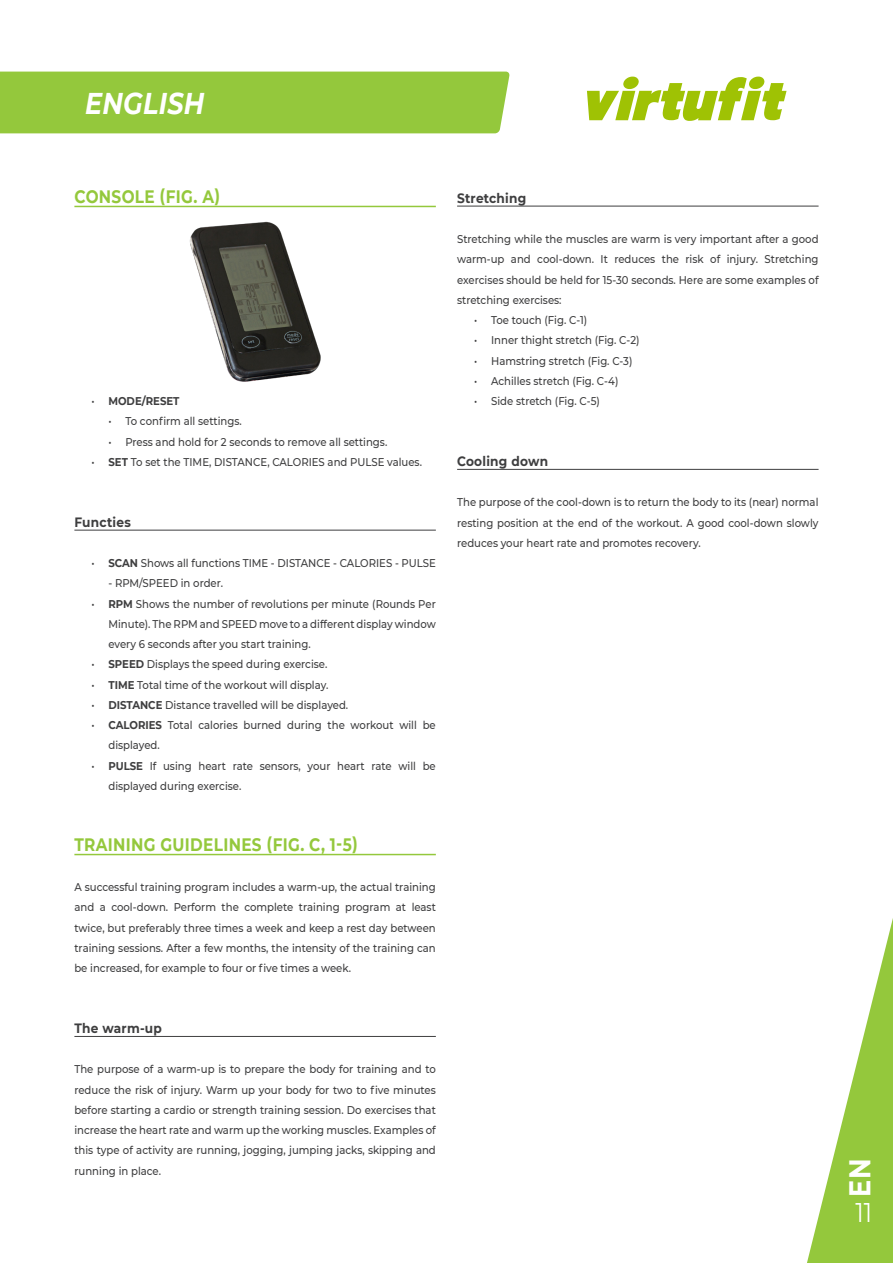
<style>
.page{position:relative;width:893px;height:1263px;background:#fff}
.page>*{position:absolute;margin:0;border:0;box-sizing:border-box;transform-origin:0 0}
.t1{font:italic 700 30px "Montserrat";letter-spacing:.01em;color:#fff;scale:.85 1}
.t2{font:700 30px "Montserrat";color:#fff;scale:.85 1}
.t3{font:27px "Montserrat";color:#fff;scale:.85 1}
.VF__Opsomming_platte{font:700 18px "Montserrat";letter-spacing:.02em;color:#94c83c;scale:.85 1}
.VF__Opsomming_platte-2{font:700 13.5px "Montserrat";letter-spacing:.02em;color:#3e3e3f;scale:.9 1}
.VF__Opsomming_platte-3{font:500 11.25px/20.2px "Montserrat";color:#3e3e3f;text-align:justify;scale:.9 1}
.t4{font:700 11.25px "Montserrat";color:#3e3e3f;scale:.9 1}
.s1{font-weight:500}
.s2{font-weight:700}
</style>
<div class="page">
<div style="left:0;top:72px;width:510px;height:61px;background:#94c83c"></div>
<svg style="left:587px;top:77px;width:199px;height:44px"></svg>
<svg style="left:807px;top:918px;width:86px;height:345px"></svg>
<hr style="left:457px;top:206px;width:362px;height:1px;background:#3e3e3f">
<hr style="left:457px;top:469px;width:362px;height:1px;background:#3e3e3f">
<hr style="left:74px;top:206px;width:362px;height:1px;background:#94c83c">
<hr style="left:74px;top:530px;width:362px;height:1px;background:#3e3e3f">
<hr style="left:74px;top:854px;width:362px;height:1px;background:#94c83c">
<hr style="left:74px;top:1036px;width:362px;height:1px;background:#3e3e3f">
<img style="left:189px;top:221px;width:132px;height:161px">
<h1 class="t1" style="left:85px;top:82px;width:142px">ENGLISH</h1>
<p class="VF__Opsomming_platte" style="left:74px;top:183px;width:173px">CONSOLE (FIG. A)</p>
<p class="t4" style="left:91px;top:393px;width:99px"><span class="s1">•</span> MODE/RESET</p>
<p class="VF__Opsomming_platte-3" style="left:108px;top:411px;width:150px">• To confirm all settings.</p>
<p class="VF__Opsomming_platte-3" style="left:108px;top:431px;width:311px">• Press and hold for 2 seconds to remove all settings.</p>
<p class="VF__Opsomming_platte-3" style="left:91px;top:451px;width:369px">• <span class="s2">SET</span> To set the TIME, DISTANCE, CALORIES and PULSE values.</p>
<p class="VF__Opsomming_platte-2" style="left:74px;top:512px;width:64px">Functies</p>
<p class="VF__Opsomming_platte-3" style="left:91px;top:552px;width:384px">• <span class="s2">SCAN</span> Shows all functions TIME - DISTANCE - CALORIES - PULSE</p>
<p class="VF__Opsomming_platte-3" style="left:108px;top:573px;width:129px">- RPM/SPEED in order.</p>
<p class="VF__Opsomming_platte-3" style="left:108px;top:593px;width:365px;text-indent:-17px">• <span class="s2">RPM</span> Shows the number of revolutions per minute (Rounds Per Minute). The RPM and SPEED move to a different display window every 6 seconds after you start training.</p>
<p class="VF__Opsomming_platte-3" style="left:91px;top:654px;width:264px">• <span class="s2">SPEED</span> Displays the speed during exercise.</p>
<p class="VF__Opsomming_platte-3" style="left:91px;top:674px;width:265px">• <span class="s2">TIME</span> Total time of the workout will display.</p>
<p class="VF__Opsomming_platte-3" style="left:91px;top:694px;width:287px">• <span class="s2">DISTANCE</span> Distance travelled will be displayed.</p>
<p class="VF__Opsomming_platte-3" style="left:108px;top:714px;width:365px;text-indent:-17px">• <span class="s2">CALORIES</span> Total calories burned during the workout will be displayed.</p>
<p class="VF__Opsomming_platte-3" style="left:108px;top:755px;width:365px;text-indent:-17px">• <span class="s2">PULSE</span> If using heart rate sensors, your heart rate will be displayed during exercise.</p>
<p class="VF__Opsomming_platte" style="left:74px;top:831px;width:335px">TRAINING GUIDELINES (FIG. C, 1-5)</p>
<p class="VF__Opsomming_platte-3" style="left:74px;top:876px;width:403px">A successful training program includes a warm-up, the actual training and a cool-down. Perform the complete training program at least twice, but preferably three times a week and keep a rest day between training sessions. After a few months, the intensity of the training can be increased, for example to four or five times a week.</p>
<p class="VF__Opsomming_platte-2" style="left:74px;top:1018px;width:99px">The warm-up</p>
<p class="VF__Opsomming_platte-3" style="left:74px;top:1059px;width:403px">The purpose of a warm-up is to prepare the body for training and to reduce the risk of injury. Warm up your body for two to five minutes before starting a cardio or strength training session. Do exercises that increase the heart rate and warm up the working muscles. Examples of this type of activity are running, jogging, jumping jacks, skipping and running in place.</p>
<p class="VF__Opsomming_platte-2" style="left:457px;top:188px;width:78px">Stretching</p>
<p class="VF__Opsomming_platte-3" style="left:457px;top:228px;width:403px">Stretching while the muscles are warm is very important after a good warm-up and cool-down. It reduces the risk of injury. Stretching exercises should be held for 15-30 seconds. Here are some examples of stretching exercises:</p>
<p class="VF__Opsomming_platte-3" style="left:474px;top:309px;width:127px">• Toe touch (Fig. C-1)</p>
<p class="VF__Opsomming_platte-3" style="left:474px;top:330px;width:185px">• Inner thight stretch (Fig. C-2)</p>
<p class="VF__Opsomming_platte-3" style="left:474px;top:350px;width:177px">• Hamstring stretch (Fig. C-3)</p>
<p class="VF__Opsomming_platte-3" style="left:474px;top:370px;width:162px">• Achilles stretch (Fig. C-4)</p>
<p class="VF__Opsomming_platte-3" style="left:474px;top:390px;width:141px">• Side stretch (Fig. C-5)</p>
<p class="VF__Opsomming_platte-2" style="left:457px;top:451px;width:103px">Cooling down</p>
<p class="VF__Opsomming_platte-3" style="left:457px;top:492px;width:403px">The purpose of the cool-down is to return the body to its (near) normal resting position at the end of the workout. A good cool-down slowly reduces your heart rate and promotes recovery.</p>
<h1 class="t2" style="left:838px;top:1197px;width:47px;rotate:-90deg">EN</h1>
<h2 class="t3" style="left:856px;top:1194px;width:21px">11</h2>
</div>
